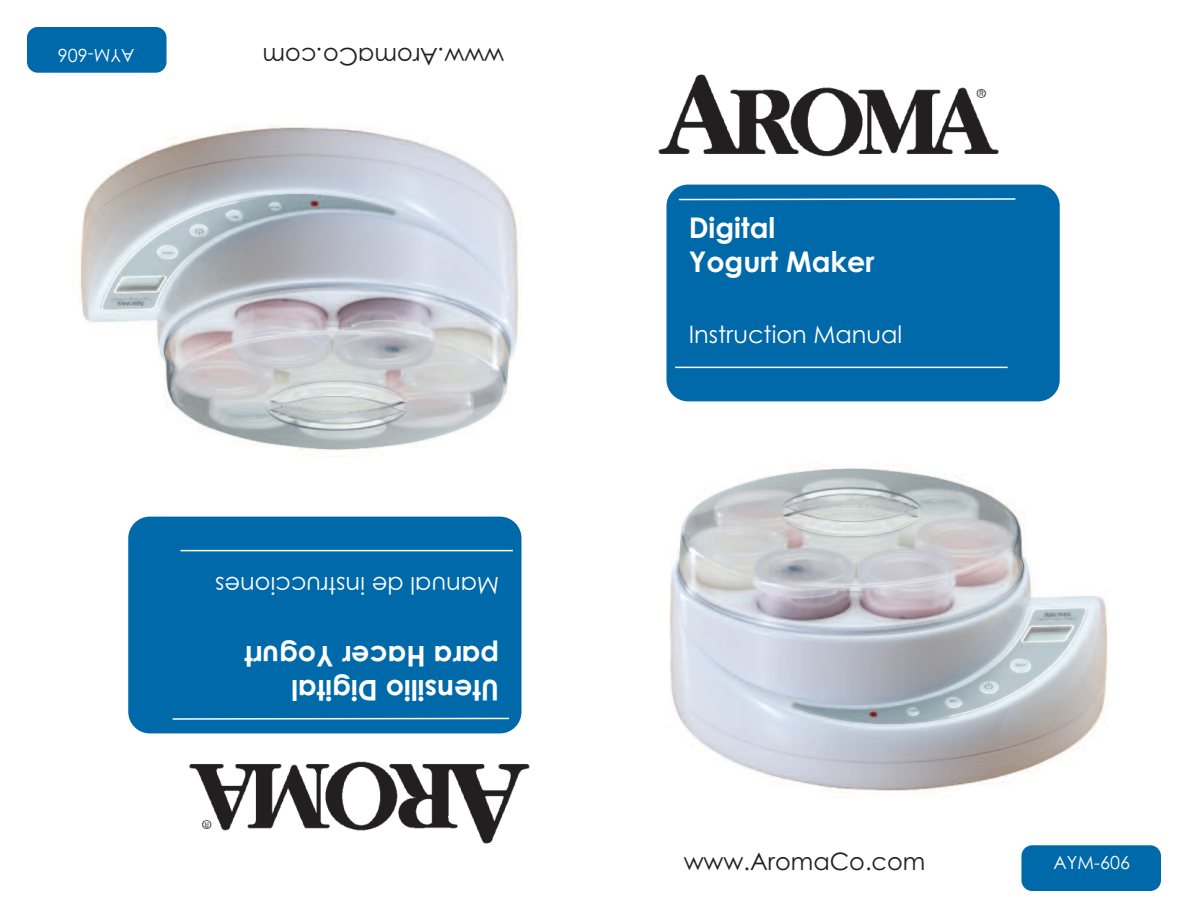
<style>
.page{position:relative;width:1188px;height:918px;background:#fff}
.page>*{position:absolute;margin:0;border:0;box-sizing:border-box;transform-origin:0 0}
.t1{font:700 28.5px/34.5px "Century Gothic";color:#fff}
.t2{font:24px "Century Gothic";color:#fff}
.t3{font:24px "Century Gothic";color:#231f20}
.t4{font:18px "Century Gothic";color:#fff}
</style>
<div class="page">
<img style="left:670px;top:464px;width:438px;height:332px">
<img style="left:658px;top:74px;width:341px;height:83px">
<div style="left:666px;top:185px;width:394px;height:216px;background:#0069aa;border-radius:22px"></div>
<svg style="left:678px;top:198px;width:338px;height:3px"></svg>
<hr style="left:675px;top:367px;width:333px;height:1px;background:#fff">
<div style="left:1021px;top:845px;width:140px;height:46px;background:#0069aa;border-radius:11px"></div>
<img style="left:80px;top:125px;width:441px;height:332px">
<img style="left:189px;top:761px;width:341px;height:83px">
<div style="left:128px;top:517px;width:394px;height:216px;background:#0069aa;border-radius:22px"></div>
<svg style="left:172px;top:717px;width:338px;height:3px"></svg>
<hr style="left:180px;top:550px;width:333px;height:1px;background:#fff">
<div style="left:27px;top:27px;width:140px;height:46px;background:#0069aa;border-radius:11px"></div>
<p class="t4" style="left:134px;top:65px;width:78px;rotate:-180deg">A MY 606 -</p>
<p class="t3" style="left:504px;top:71px;width:243px;rotate:-180deg">www A. or maCo c. om</p>
<p class="t2" style="left:499px;top:599px;width:286px;rotate:-180deg">M a n u a dl e ni ur ts c c oi n e s</p>
<p class="t1" style="left:499px;top:707px;width:256px;rotate:-180deg">U et oi l i sn D gi at i l<br>p a ar H a c e Yr o g t ru</p>
<p class="t1" style="left:689px;top:211px;width:187px">Digital<br>Yogurt Maker</p>
<p class="t2" style="left:689px;top:320px;width:215px">Instruction Manual</p>
<p class="t3" style="left:684px;top:847px;width:243px">www.AromaCo.com</p>
<p class="t4" style="left:1054px;top:853px;width:78px">AYM-606</p>
</div>
